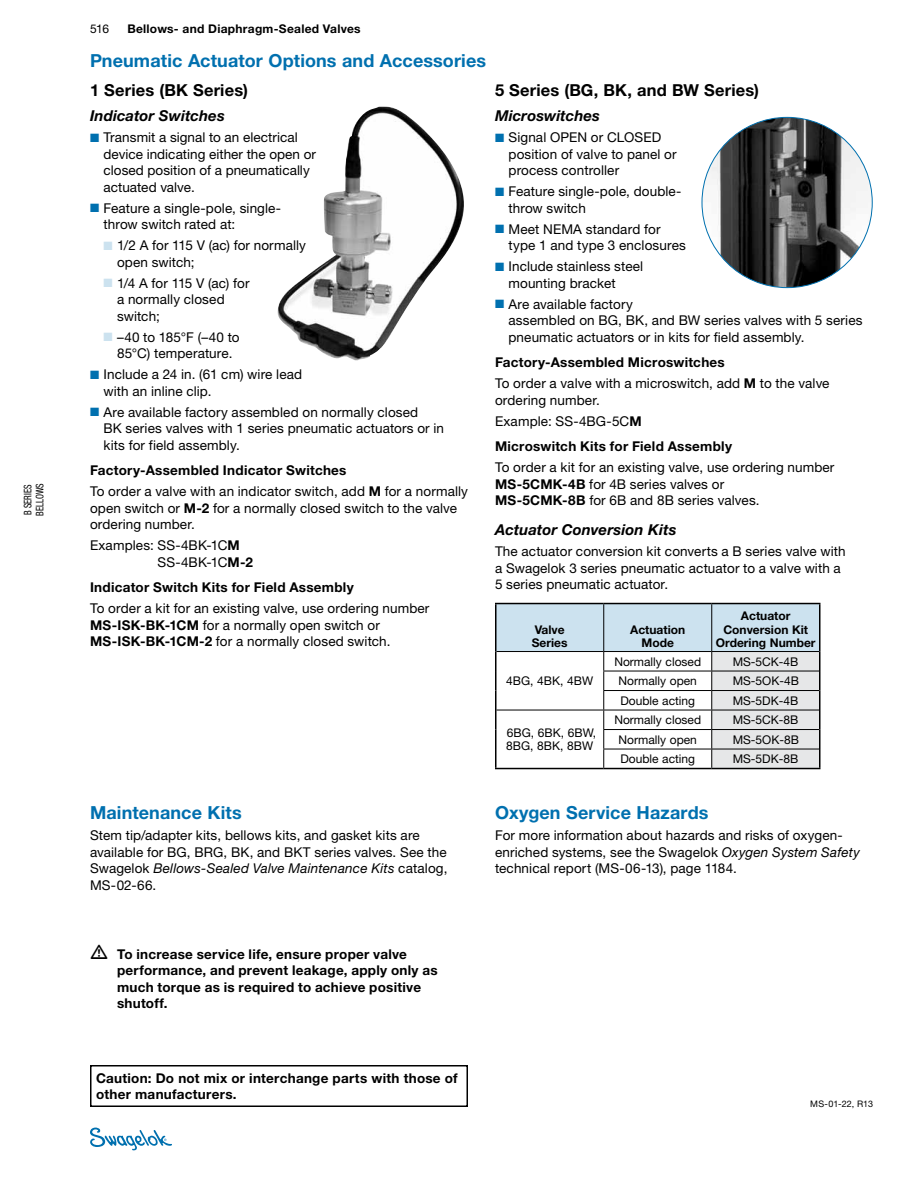
<style>
.page{position:relative;width:918px;height:1188px;background:#fff}
.page>*{position:absolute;margin:0;border:0;box-sizing:border-box;transform-origin:0 0}
.section_hd{font:700 18px "Helvetica Neue LT Std";letter-spacing:.005em;color:#0070af}
.subhd{font:700 16.5px "Helvetica Neue LT Std";letter-spacing:.01em;color:#000}
.subhd2{font:italic 700 15px "Helvetica Neue LT Std";letter-spacing:.005em;color:#000}
.BC{font:13.5px/16.5px "Helvetica Neue LT Std";letter-spacing:.01em;color:#000}
.BC_hang{font:13.5px/16.5px "Helvetica Neue LT Std";letter-spacing:.01em;color:#000}
.caution{font:700 13.5px/16.5px "Helvetica Neue LT Std";letter-spacing:.02em;color:#000}
.BC-2{font:700 13.5px "Helvetica Neue LT Std";letter-spacing:.02em;color:#000}
.BC_hang2{font:13.5px/16.5px "Helvetica Neue LT Std";letter-spacing:.01em;color:#000}
.table_bc{font:12px/13.5px "Helvetica Neue LT Std";color:#000}
.table_hd{font:700 12px/13.5px "Helvetica Neue LT Std";color:#000;text-align:center}
.table_hd-2{font:700 12px "Helvetica Neue LT Std";letter-spacing:.025em;color:#000}
.t1{font:condensed 10.5px/12px "Helvetica Neue LT Std";color:#000;scale:.85 1}
.credits{font:9px "Helvetica Neue LT Std";letter-spacing:-.005em;color:#000}
.s1{color:#0070af}
.s2{color:#cce2ef}
.s3{font-weight:700}
.s4{font-style:italic}
</style>
<div class="page">
<svg style="left:90px;top:1128px;width:82px;height:22px"></svg>
<hr style="left:495px;top:603px;width:109px;height:1px;background:#000">
<hr style="left:604px;top:603px;width:108px;height:1px;background:#000">
<hr style="left:712px;top:603px;width:108px;height:1px;background:#000">
<svg style="left:495px;top:604px;width:325px;height:165px"></svg>
<hr style="left:712px;top:749px;width:107px;height:1px;background:#000">
<img style="left:702px;top:117px;width:170px;height:171px;border-radius:85px">
<div style="left:90px;top:1065px;width:378px;height:42px;border:2px solid #000"></div>
<img style="left:277px;top:107px;width:187px;height:253px">
<p class="t1" style="left:22px;top:516px;width:40px;rotate:-90deg">B SERIES<br>BELLOWS</p>
<p class="table_bc" style="left:90px;top:22px;width:21px">516</p>
<p class="table_hd-2" style="left:127px;top:22px;width:235px">Bellows- and Diaphragm-Sealed Valves</p>
<p class="section_hd" style="left:90px;top:49px;width:398px">Pneumatic Actuator Options and Accessories</p>
<p class="subhd" style="left:90px;top:80px;width:159px">1 Series (BK Series)</p>
<p class="subhd2" style="left:90px;top:107px;width:136px">Indicator Switches</p>
<p class="BC_hang" style="left:104px;top:129px;width:214px;text-indent:-14px"><span class="s1">■</span> Transmit a signal to an electrical device indicating either the open or closed position of a pneumatically actuated valve.</p>
<p class="BC_hang" style="left:104px;top:200px;width:179px;text-indent:-14px"><span class="s1">■</span> Feature a single-pole, single&shy;throw switch rated at:</p>
<p class="BC_hang2" style="left:117px;top:237px;width:190px;text-indent:-14px"><span class="s2">■</span> 1/2 A for 115 V (ac) for normally open switch;</p>
<p class="BC_hang2" style="left:117px;top:275px;width:134px;text-indent:-14px"><span class="s2">■</span> 1/4 A for 115 V (ac) for a normally closed switch;</p>
<p class="BC_hang2" style="left:104px;top:329px;width:138px;text-align:center"><span class="s2">■</span> –40 to 185°F (–40 to<br>85°C) temperature.</p>
<p class="BC_hang" style="left:104px;top:366px;width:200px;text-indent:-14px"><span class="s1">■</span> Include a 24 in. (61 cm) wire lead with an inline clip.</p>
<p class="BC_hang" style="left:104px;top:404px;width:342px;text-indent:-14px"><span class="s1">■</span> Are available factory assembled on normally closed<br>BK series valves with 1 series pneumatic actuators or in kits for field assembly.</p>
<p class="BC-2" style="left:90px;top:462px;width:258px">Factory-Assembled Indicator Switches</p>
<p class="BC" style="left:90px;top:483px;width:380px">To order a valve with an indicator switch, add <span class="s3">M</span> for a normally open switch or <span class="s3">M-2</span> for a normally closed switch to the valve ordering number.</p>
<p class="BC" style="left:158px;top:537px;width:97px;text-indent:-68px">Examples: SS-4BK-1C<span class="s3">M<br></span>SS-4BK-1C<span class="s3">M-2</span></p>
<p class="BC-2" style="left:90px;top:579px;width:265px">Indicator Switch Kits for Field Assembly</p>
<p class="BC" style="left:90px;top:600px;width:341px">To order a kit for an existing valve, use ordering number<br><span class="s3">MS‑ISK-BK-1CM</span> for a normally open switch or<br><span class="s3">MS-ISK-BK-1CM-2</span> for a normally closed switch.</p>
<p class="subhd" style="left:495px;top:80px;width:266px">5 Series (BG, BK, and BW Series)</p>
<p class="subhd2" style="left:495px;top:107px;width:106px">Microswitches</p>
<p class="BC_hang" style="left:508px;top:129px;width:170px;text-indent:-14px"><span class="s1">■</span> Signal OPEN or CLOSED position of valve to panel or process controller</p>
<p class="BC_hang" style="left:508px;top:183px;width:174px;text-indent:-14px"><span class="s1">■</span> Feature single-pole, double&shy;throw switch</p>
<p class="BC_hang" style="left:508px;top:221px;width:179px;text-indent:-14px"><span class="s1">■</span> Meet NEMA standard for type 1 and type 3 enclosures</p>
<p class="BC_hang" style="left:508px;top:258px;width:136px;text-indent:-14px"><span class="s1">■</span> Include stainless steel mounting bracket</p>
<p class="BC_hang" style="left:508px;top:296px;width:356px;text-indent:-14px"><span class="s1">■</span> Are available factory<br>assembled on BG, BK, and BW series valves with 5 series pneumatic actuators or in kits for field assembly.</p>
<p class="BC-2" style="left:495px;top:354px;width:231px">Factory-Assembled Microswitches</p>
<p class="BC" style="left:495px;top:375px;width:336px">To order a valve with a microswitch, add <span class="s3">M</span> to the valve ordering number.</p>
<p class="BC" style="left:495px;top:413px;width:148px">Example: SS-4BG-5C<span class="s3">M</span></p>
<p class="BC-2" style="left:495px;top:438px;width:239px">Microswitch Kits for Field Assembly</p>
<p class="BC" style="left:495px;top:459px;width:341px">To order a kit for an existing valve, use ordering number<br><span class="s3">MS-5CMK-4B</span> for 4B series valves or<br><span class="s3">MS-5CMK-8B</span> for 6B and 8B series valves.</p>
<p class="subhd2" style="left:495px;top:521px;width:183px">Actuator Conversion Kits</p>
<p class="BC" style="left:495px;top:543px;width:352px">The actuator conversion kit converts a B series valve with a Swagelok 3 series pneumatic actuator to a valve with a<br>5 series pneumatic actuator.</p>
<p class="table_hd" style="left:532px;top:622px;width:37px;text-align:left">Valve<br>Series</p>
<p class="table_hd" style="left:630px;top:622px;width:57px">Actuation<br>Mode</p>
<p class="table_hd" style="left:716px;top:609px;width:101px">Actuator<br>Conversion Kit<br>Ordering Number</p>
<p class="table_bc" style="left:506px;top:674px;width:88px">4BG, 4BK, 4BW</p>
<p class="table_bc" style="left:506px;top:726px;width:91px">6BG, 6BK, 6BW,<br>8BG, 8BK, 8BW</p>
<p class="table_bc" style="left:614px;top:654px;width:88px">Normally closed</p>
<p class="table_bc" style="left:733px;top:654px;width:67px">MS-5CK-4B</p>
<p class="table_bc" style="left:619px;top:674px;width:80px">Normally open</p>
<p class="table_bc" style="left:733px;top:674px;width:68px">MS-5OK-4B</p>
<p class="table_bc" style="left:620px;top:693px;width:76px">Double acting</p>
<p class="table_bc" style="left:733px;top:693px;width:67px">MS-5DK-4B</p>
<p class="table_bc" style="left:614px;top:713px;width:88px">Normally closed</p>
<p class="table_bc" style="left:733px;top:713px;width:67px">MS-5CK-8B</p>
<p class="table_bc" style="left:619px;top:732px;width:80px">Normally open</p>
<p class="table_bc" style="left:733px;top:732px;width:68px">MS-5OK-8B</p>
<p class="table_bc" style="left:620px;top:752px;width:76px">Double acting</p>
<p class="table_bc" style="left:733px;top:752px;width:67px">MS-5DK-8B</p>
<p class="section_hd" style="left:90px;top:802px;width:153px">Maintenance Kits</p>
<p class="BC" style="left:90px;top:827px;width:359px">Stem tip/adapter kits, bellows kits, and gasket kits are available for BG, BRG, BK, and BKT series valves. See the Swagelok <span class="s4">Bellows-Sealed Valve Maintenance Kits</span> catalog, MS-02-66.</p>
<p class="section_hd" style="left:495px;top:802px;width:215px">Oxygen Service Hazards</p>
<p class="BC" style="left:495px;top:827px;width:366px">For more information about hazards and risks of oxygen&shy;enriched systems, see the Swagelok <span class="s4">Oxygen System Safety </span>technical report (MS-06-13), page 1184.</p>
<p class="caution" style="left:117px;top:945px;width:322px">To increase service life, ensure proper valve performance, and prevent leakage, apply only as much torque as is required to achieve positive shutoff.</p>
<p class="caution" style="left:96px;top:1069px;width:363px">Caution: Do not mix or interchange parts with those of other manufacturers.</p>
<p class="credits" style="left:810px;top:1098px;width:64px">MS-01-22, R13</p>
</div>
